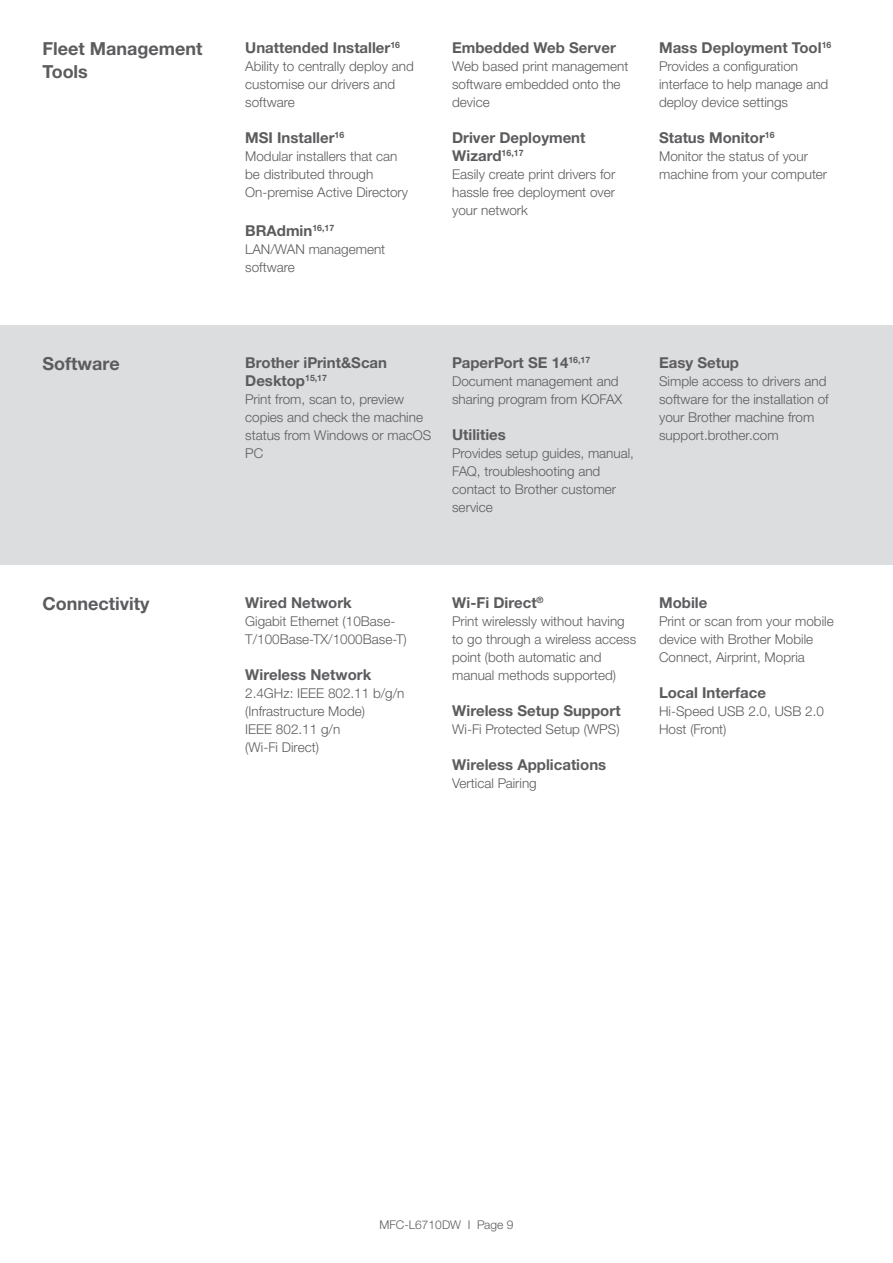
<style>
.page{position:relative;width:893px;height:1263px;background:#fff}
.page>*{position:absolute;margin:0;border:0;box-sizing:border-box;transform-origin:0 0}
.t1{font:700 18px/22.5px "Helvetica Neue LT Pro";color:#5c5c5f}
.t2{font:700 15px/18px "Helvetica Neue LT Pro";color:#5c5c5f}
.t3{font:300 13.5px/18px "Helvetica Neue LTW1 G";color:#5c5c5f}
.t4{font:300 12px "Helvetica Neue LTW1 G";color:#5c5c5f}
</style>
<div class="page">
<div style="left:0;top:325px;width:893px;height:240px;background:#dcdddf"></div>
<h1 class="t1" style="left:43px;top:37px;width:161px">Fleet Management<br>Tools</h1>
<p class="t2" style="left:245px;top:39px;width:156px">Unattended Installer<sup>16</sup></p>
<p class="t3" style="left:245px;top:57px;width:170px">Ability to centrally deploy and customise our drivers and software</p>
<p class="t2" style="left:245px;top:129px;width:101px">MSI Installer<sup>16</sup></p>
<p class="t3" style="left:245px;top:147px;width:164px">Modular installers that can be distributed through<br>On-premise Active Directory</p>
<p class="t2" style="left:245px;top:222px;width:91px">BRAdmin<sup>16,17</sup></p>
<p class="t3" style="left:245px;top:240px;width:142px">LAN/WAN management software</p>
<p class="t2" style="left:452px;top:39px;width:165px">Embedded Web Server</p>
<p class="t3" style="left:452px;top:57px;width:178px">Web based print management software embedded onto the device</p>
<p class="t2" style="left:452px;top:129px;width:135px">Driver Deployment<br>Wizard<sup>16,17</sup></p>
<p class="t3" style="left:452px;top:165px;width:165px;text-align:justify">Easily create print drivers for hassle free deployment over your network</p>
<p class="t2" style="left:659px;top:39px;width:174px">Mass Deployment Tool<sup>16</sup></p>
<p class="t3" style="left:659px;top:57px;width:171px">Provides a configuration interface to help manage and deploy device settings</p>
<p class="t2" style="left:659px;top:129px;width:117px">Status Monitor<sup>16</sup></p>
<p class="t3" style="left:659px;top:147px;width:169px">Monitor the status of your machine from your computer</p>
<h1 class="t1" style="left:43px;top:352px;width:79px">Software</h1>
<p class="t2" style="left:245px;top:353px;width:143px">Brother iPrint&amp;Scan<br>Desktop<sup>15,17</sup></p>
<p class="t3" style="left:245px;top:390px;width:188px">Print from, scan to, preview copies and check the machine status from Windows or macOS<br>PC</p>
<p class="t2" style="left:452px;top:353px;width:140px">PaperPort SE 14<sup>16,17</sup></p>
<p class="t3" style="left:452px;top:372px;width:172px">Document management and sharing program from KOFAX</p>
<p class="t2" style="left:452px;top:425px;width:55px">Utilities</p>
<p class="t3" style="left:452px;top:444px;width:183px">Provides setup guides, manual,<br>FAQ, troubleshooting and contact to Brother customer service</p>
<p class="t2" style="left:659px;top:353px;width:82px">Easy Setup</p>
<p class="t3" style="left:659px;top:372px;width:171px">Simple access to drivers and software for the installation of your Brother machine from support.brother.com</p>
<h1 class="t1" style="left:43px;top:592px;width:109px">Connectivity</h1>
<p class="t2" style="left:245px;top:593px;width:108px">Wired Network</p>
<p class="t3" style="left:245px;top:612px;width:163px">Gigabit Ethernet (10Base-<br>T/100Base-TX/1000Base-T)</p>
<p class="t2" style="left:245px;top:665px;width:128px">Wireless Network</p>
<p class="t3" style="left:245px;top:684px;width:161px">2.4GHz: IEEE 802.11 b/g/n (Infrastructure Mode)<br>IEEE 802.11 g/n<br>(Wi-Fi Direct)</p>
<p class="t2" style="left:452px;top:593px;width:93px">Wi-Fi Direct<sup>®</sup></p>
<p class="t3" style="left:452px;top:612px;width:186px">Print wirelessly without having to go through a wireless access point (both automatic and manual methods supported)</p>
<p class="t2" style="left:452px;top:701px;width:170px">Wireless Setup Support</p>
<p class="t3" style="left:452px;top:720px;width:169px">Wi-Fi Protected Setup (WPS)</p>
<p class="t2" style="left:452px;top:755px;width:156px">Wireless Applications</p>
<p class="t3" style="left:452px;top:774px;width:86px">Vertical Pairing</p>
<p class="t2" style="left:659px;top:593px;width:50px">Mobile</p>
<p class="t3" style="left:659px;top:612px;width:176px">Print or scan from your mobile device with Brother Mobile<br>Connect, Airprint, Mopria</p>
<p class="t2" style="left:659px;top:683px;width:108px">Local Interface</p>
<p class="t3" style="left:659px;top:702px;width:166px">Hi-Speed USB 2.0, USB 2.0<br>Host (Front)</p>
<p class="t4" style="left:380px;top:1217px;width:135px">MFC-L6710DW I Page 9</p>
</div>
